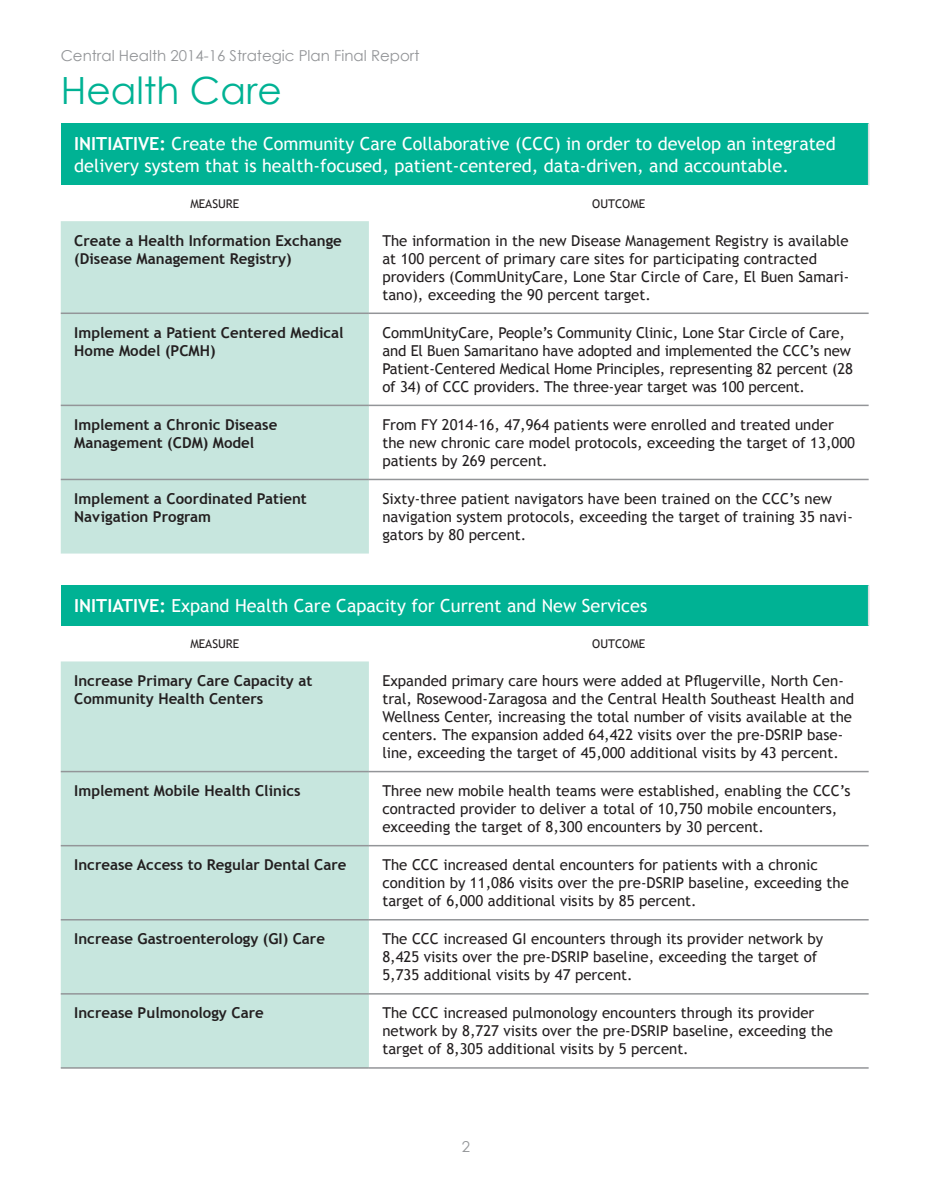
<style>
.page{position:relative;width:932px;height:1202px;background:#fff}
.page>*{position:absolute;margin:0;border:0;box-sizing:border-box;transform-origin:0 0}
.t1{font:37.5px "Century Gothic";color:#00b294}
.t2{font:18px/21.6px "Trebuchet MS";color:#fff}
.t3{font:15px/18px "Trebuchet MS";color:#231f20}
.t4{font:700 15px/18px "Trebuchet MS";color:#231f20}
.t5{font:15px "Century Gothic";color:#939598}
.t6{font:12px "Trebuchet MS";color:#231f20}
.s1{font-weight:700}
</style>
<div class="page">
<div style="left:61px;top:123px;width:807px;height:62px;background:#00b294"></div>
<div style="left:61px;top:221px;width:308px;height:332px;background:#c7e6de"></div>
<hr style="left:867px;top:123px;width:2px;height:62px;background:#dcdddf">
<hr style="left:61px;top:312px;width:308px;height:2px;background:#939598">
<hr style="left:369px;top:312px;width:499px;height:2px;background:#939598">
<hr style="left:61px;top:404px;width:308px;height:2px;background:#939598">
<hr style="left:369px;top:404px;width:499px;height:2px;background:#939598">
<hr style="left:61px;top:479px;width:308px;height:1px;background:#939598">
<hr style="left:369px;top:479px;width:499px;height:1px;background:#939598">
<div style="left:61px;top:585px;width:807px;height:40px;background:#00b294"></div>
<div style="left:61px;top:661px;width:308px;height:406px;background:#c7e6de"></div>
<hr style="left:867px;top:585px;width:2px;height:40px;background:#dcdddf">
<hr style="left:61px;top:771px;width:308px;height:1px;background:#939598">
<hr style="left:369px;top:771px;width:499px;height:1px;background:#939598">
<hr style="left:61px;top:845px;width:308px;height:1px;background:#939598">
<hr style="left:369px;top:845px;width:499px;height:1px;background:#939598">
<hr style="left:61px;top:919px;width:308px;height:1px;background:#939598">
<hr style="left:369px;top:919px;width:499px;height:1px;background:#939598">
<hr style="left:61px;top:993px;width:308px;height:1px;background:#939598">
<hr style="left:369px;top:993px;width:499px;height:1px;background:#939598">
<hr style="left:61px;top:1067px;width:308px;height:1px;background:#939598">
<hr style="left:369px;top:1067px;width:499px;height:1px;background:#939598">
<p class="t5" style="left:61px;top:45px;width:360px">Central Health 2014-16 Strategic Plan Final Report</p>
<p class="t1" style="left:61px;top:64px;width:222px">Health Care</p>
<p class="t2" style="left:74px;top:133px;width:763px"><span class="s1">INITIATIVE:</span> Create the Community Care Collaborative (CCC) in order to develop an integrated delivery system that is health-focused, patient-centered, data-driven, and accountable.</p>
<p class="t6" style="left:190px;top:196px;width:50px">MEASURE</p>
<p class="t6" style="left:592px;top:196px;width:55px">OUTCOME</p>
<p class="t4" style="left:74px;top:231px;width:269px">Create a Health Information Exchange (Disease Management Registry)</p>
<p class="t3" style="left:382px;top:232px;width:468px">The information in the new Disease Management Registry is available at 100 percent of primary care sites for participating contracted providers (CommUnityCare, Lone Star Circle of Care, El Buen Samari&shy;tano), exceeding the 90 percent target.</p>
<p class="t4" style="left:74px;top:323px;width:271px">Implement a Patient Centered Medical<br>Home Model (PCMH)</p>
<p class="t3" style="left:382px;top:324px;width:472px">CommUnityCare, People’s Community Clinic, Lone Star Circle of Care, and El Buen Samaritano have adopted and implemented the CCC’s new Patient-Centered Medical Home Principles, representing 82 percent (28 of 34) of CCC providers. The three-year target was 100 percent.</p>
<p class="t4" style="left:74px;top:415px;width:204px">Implement a Chronic Disease<br>Management (CDM) Model</p>
<p class="t3" style="left:382px;top:416px;width:474px">From FY 2014-16, 47,964 patients were enrolled and treated under the new chronic care model protocols, exceeding the target of 13,000 patients by 269 percent.</p>
<p class="t4" style="left:74px;top:490px;width:234px">Implement a Coordinated Patient<br>Navigation Program</p>
<p class="t3" style="left:382px;top:490px;width:472px">Sixty-three patient navigators have been trained on the CCC’s new navigation system protocols, exceeding the target of training 35 navi&shy;gators by 80 percent.</p>
<p class="t2" style="left:74px;top:595px;width:574px"><span class="s1">INITIATIVE:</span> Expand Health Care Capacity for Current and New Services</p>
<p class="t6" style="left:190px;top:636px;width:50px">MEASURE</p>
<p class="t6" style="left:592px;top:636px;width:55px">OUTCOME</p>
<p class="t4" style="left:74px;top:671px;width:240px">Increase Primary Care Capacity at<br>Community Health Centers</p>
<p class="t3" style="left:382px;top:672px;width:473px">Expanded primary care hours were added at Pflugerville, North Cen&shy;tral, Rosewood-Zaragosa and the Central Health Southeast Health and Wellness Center, increasing the total number of visits available at the centers. The expansion added 64,422 visits over the pre-DSRIP base&shy;line, exceeding the target of 45,000 additional visits by 43 percent.</p>
<p class="t4" style="left:74px;top:782px;width:228px">Implement Mobile Health Clinics</p>
<p class="t3" style="left:382px;top:782px;width:470px">Three new mobile health teams were established, enabling the CCC’s contracted provider to deliver a total of 10,750 mobile encounters, exceeding the target of 8,300 encounters by 30 percent.</p>
<p class="t4" style="left:74px;top:856px;width:274px">Increase Access to Regular Dental Care</p>
<p class="t3" style="left:382px;top:856px;width:468px">The CCC increased dental encounters for patients with a chronic condition by 11,086 visits over the pre-DSRIP baseline, exceeding the target of 6,000 additional visits by 85 percent.</p>
<p class="t4" style="left:74px;top:930px;width:252px">Increase Gastroenterology (GI) Care</p>
<p class="t3" style="left:382px;top:930px;width:442px">The CCC increased GI encounters through its provider network by<br>8,425 visits over the pre-DSRIP baseline, exceeding the target of<br>5,735 additional visits by 47 percent.</p>
<p class="t4" style="left:74px;top:1004px;width:191px">Increase Pulmonology Care</p>
<p class="t3" style="left:382px;top:1004px;width:452px">The CCC increased pulmonology encounters through its provider network by 8,727 visits over the pre-DSRIP baseline, exceeding the target of 8,305 additional visits by 5 percent.</p>
<p class="t5" style="left:462px;top:1136px;width:10px">2</p>
</div>
